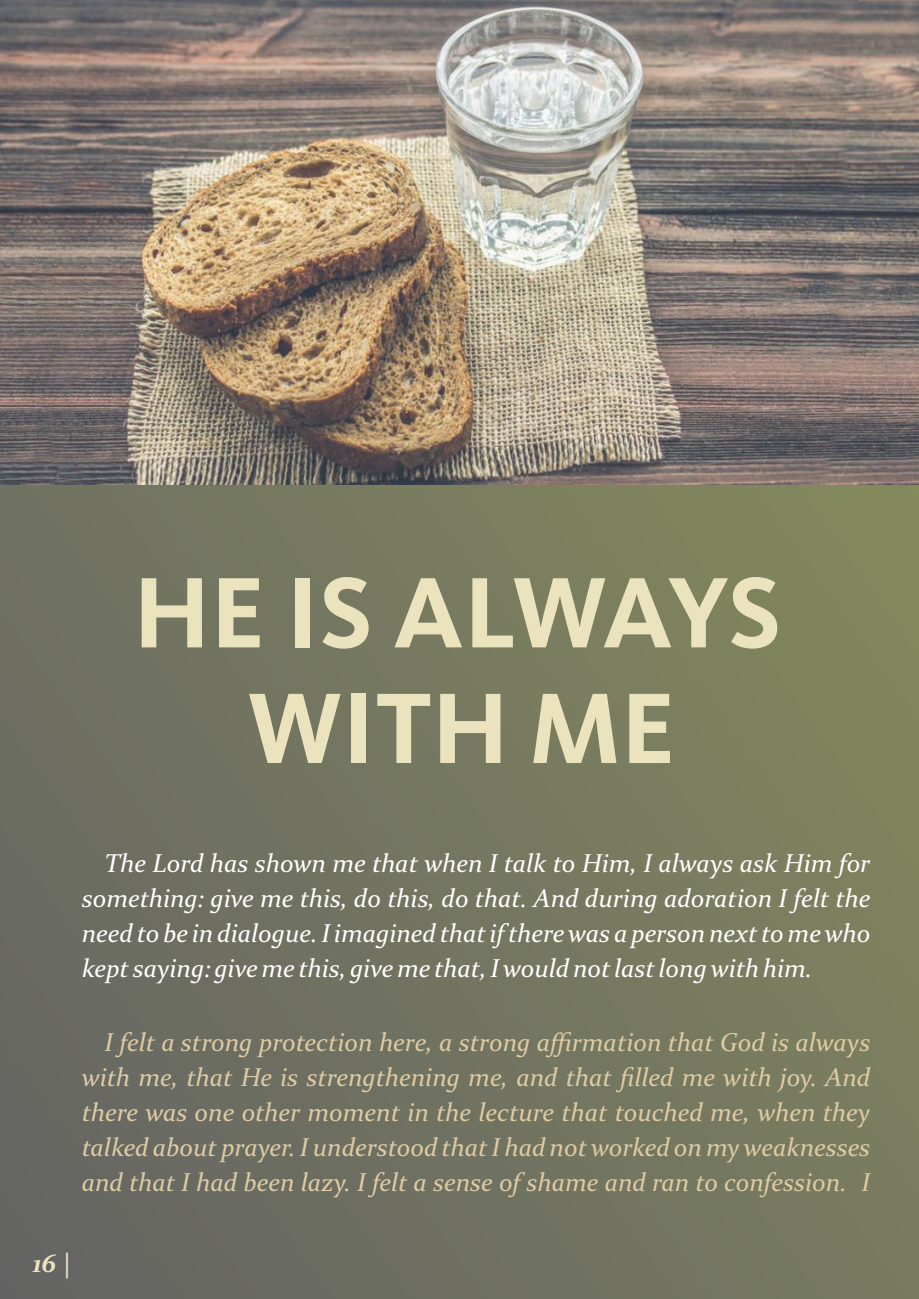
<style>
.page{position:relative;width:919px;height:1299px;background:#fff}
.page>*{position:absolute;margin:0;border:0;box-sizing:border-box;transform-origin:0 0}
.t1{font:700 103.8px/115.6px "Kievit Pro";color:#ebe2be;text-align:center}
.t2{font:italic 26px/35px "Constantia";color:#decba4;text-align:justify}
.t3{font:italic 26px/35px "Constantia";color:#fff;text-align:justify}
.t4{font:italic 700 26px "Constantia";color:#ebe2be}
</style>
<div class="page">
<div style="left:0;top:0;width:918px;height:1298px;background:linear-gradient(to right,#696a62,#7e825e)"></div>
<img style="left:0;top:0;width:918px;height:485px">
<h1 class="t1" style="left:133px;top:562px;width:649px">HE IS ALWAYS<br>WITH ME</h1>
<p class="t3" style="left:82px;top:848px;width:790px;text-indent:23px">The Lord has shown me that when I talk to Him, I always ask Him for something: give me this, do this, do that. And during adoration I felt the need to be in dialogue. I imagined that if there was a person next to me who kept saying: give me this, give me that, I would not last long with him.</p>
<p class="t2" style="left:82px;top:1027px;width:790px;text-indent:23px">I felt a strong protection here, a strong affirmation that God is always with me, that He is strengthening me, and that filled me with joy. And there was one other moment in the lecture that touched me, when they talked about prayer. I understood that I had not worked on my weaknesses and that I had been lazy. I felt a sense of shame and ran to confession. I</p>
<p class="t4" style="left:32px;top:1252px;width:40px">16 |</p>
</div>
